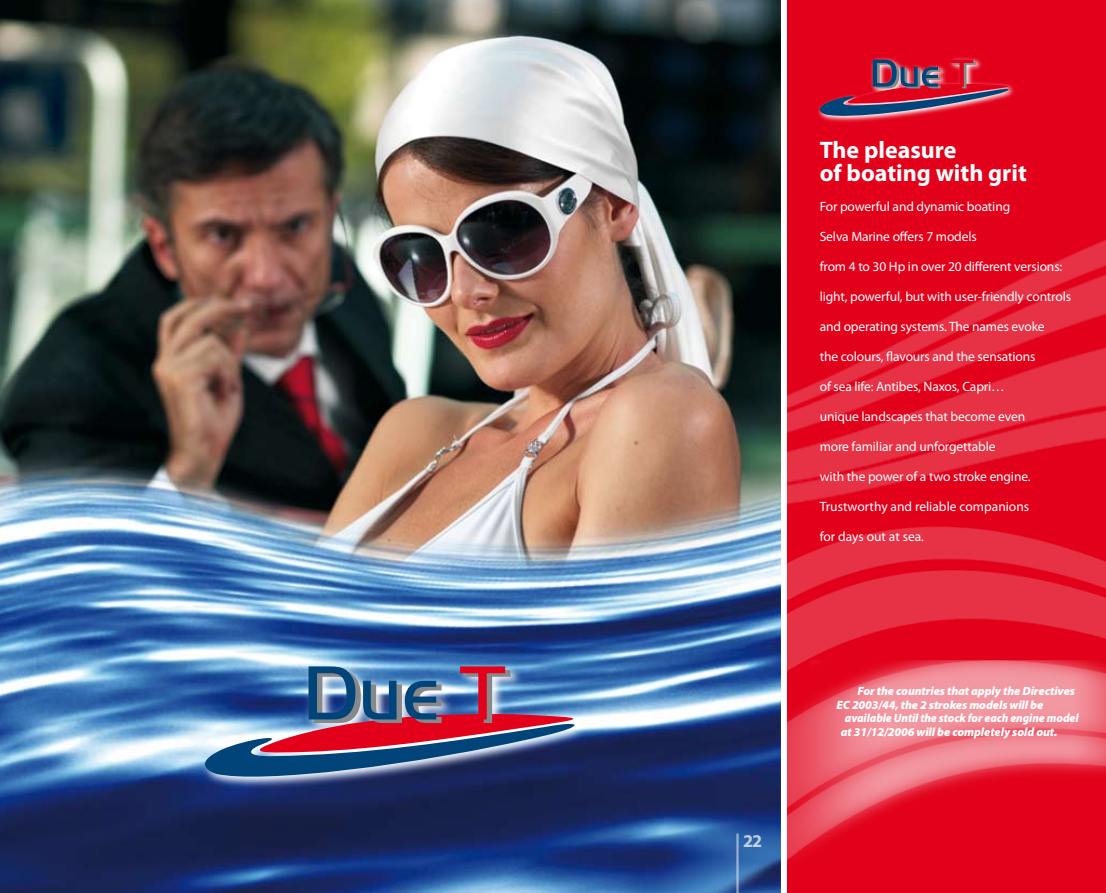
<style>
.page{position:relative;width:1106px;height:893px;background:#fff}
.page>*{position:absolute;margin:0;border:0;box-sizing:border-box;transform-origin:0 0}
.t1{font:700 24px/22.5px "Myriad Pro";color:#fff}
.t2{font:700 18px "Myriad";color:#fff}
.t3{font:13.5px "Myriad Pro";letter-spacing:-.01em;color:#fff}
.t4{font:italic 900 12px/13.5px "Myriad Pro";letter-spacing:-.01em;color:#fff;scale:.96 1}
.t5{font:italic 900 12px/13.5px "Myriad Pro";letter-spacing:-.01em;color:#fff}
</style>
<div class="page">
<img style="left:0;top:0;width:781px;height:893px">
<div style="left:787px;top:0;width:319px;height:893px;background:#e2001a"></div>
<img style="left:787px;top:643px;width:56px;height:17px">
<img style="left:786px;top:240px;width:320px;height:403px">
<img style="left:786px;top:660px;width:320px;height:202px">
<svg style="left:200px;top:662px;width:387px;height:129px;background:#3c588a"></svg>
<img style="left:191px;top:666px;width:401px;height:118px">
<svg style="left:827px;top:57px;width:152px;height:65px"></svg>
<svg style="left:818px;top:60px;width:196px;height:60px"></svg>
<hr style="left:736px;top:833px;width:2px;height:60px;background:#fff">
<img style="left:1059px;top:339px;width:47px;height:217px">
<h2 class="t2" style="left:743px;top:832px;width:21px">22</h2>
<h1 class="t1" style="left:819px;top:138px;width:209px">The pleasure<br>of boating with grit</h1>
<p class="t3" style="left:819px;top:198px;width:192px">For powerful and dynamic boating</p>
<p class="t3" style="left:819px;top:228px;width:159px">Selva Marine offers 7 models</p>
<p class="t3" style="left:819px;top:258px;width:244px">from 4 to 30 Hp in over 20 different versions:</p>
<p class="t3" style="left:819px;top:288px;width:253px">light, powerful, but with user-friendly controls</p>
<p class="t3" style="left:819px;top:318px;width:226px">and operating systems. The names evoke</p>
<p class="t3" style="left:819px;top:348px;width:217px">the colours, flavours and the sensations</p>
<p class="t3" style="left:819px;top:378px;width:186px">of sea life: Antibes, Naxos, Capri…</p>
<p class="t3" style="left:819px;top:408px;width:207px">unique landscapes that become even</p>
<p class="t3" style="left:819px;top:438px;width:177px">more familiar and unforgettable</p>
<p class="t3" style="left:819px;top:468px;width:212px">with the power of a two stroke engine.</p>
<p class="t3" style="left:819px;top:498px;width:211px">Trustworthy and reliable companions</p>
<p class="t3" style="left:819px;top:528px;width:106px">for days out at sea.</p>
<p class="t5" style="left:836px;top:684px;width:240px;text-indent:21px">For the countries that apply the Directives<br>EC 2003/44, the 2 strokes models will be</p>
<p class="t4" style="left:840px;top:711px;width:249px;text-indent:4px">available Until the stock for each engine model at 31/12/2006 will be completely sold out.</p>
</div>
